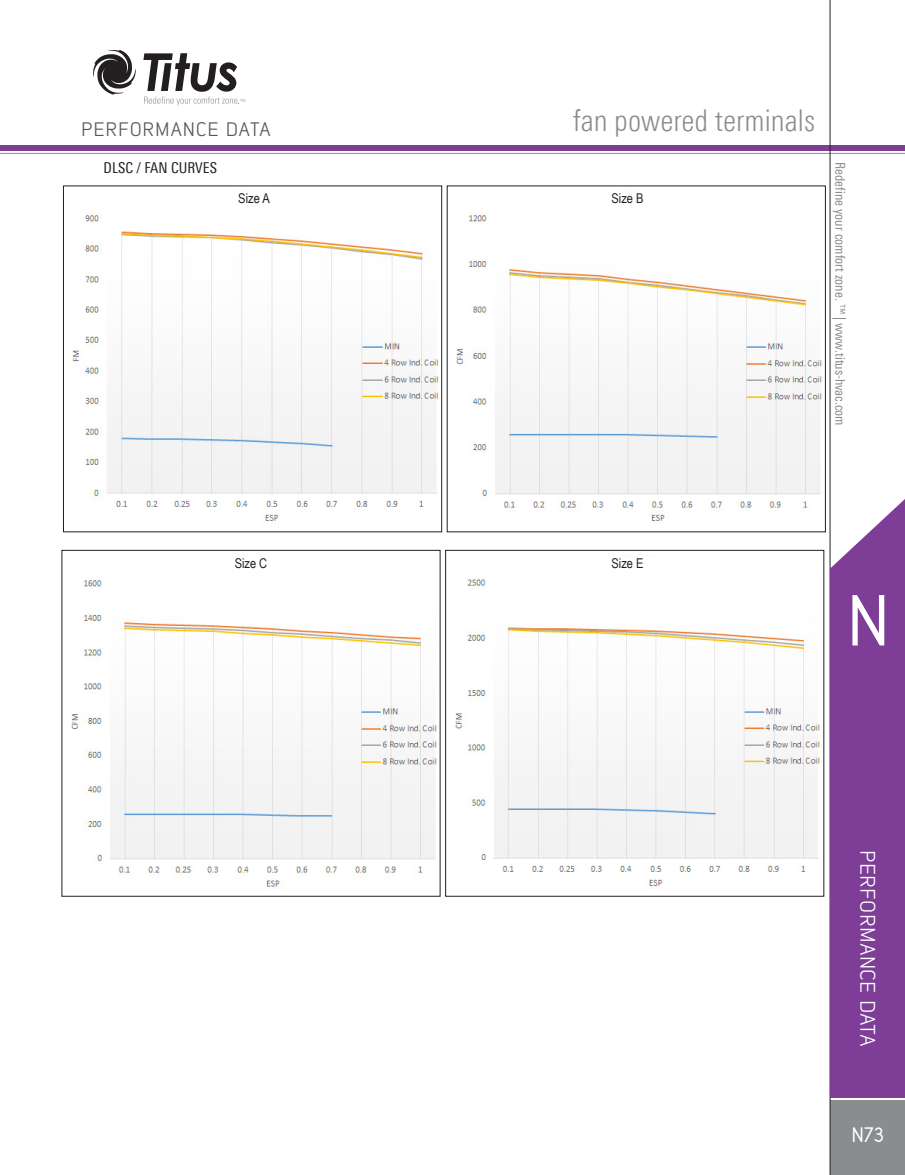
<style>
.page{position:relative;width:905px;height:1175px;background:#fff}
.page>*{position:absolute;margin:0;border:0;box-sizing:border-box;transform-origin:0 0}
.t1{font:500 72px "Lintel";color:#fff}
.t2{font:300 condensed 30px "LT Univers";color:#8a8c8f}
.t3{font:21px "Lintel";letter-spacing:.01em;color:#fff}
.t4{font:500 21px "Lintel";color:#fff}
.t5{font:19.5px "Lintel";letter-spacing:.035em;color:#57585a}
.Heading_4{font:condensed 15px "LT Univers";color:#231f20}
.t6{font:condensed 13.5px "LT Univers";color:#8a8c8f}
.t7{font:13.5px "Arial Narrow";color:#231f20}
</style>
<div class="page">
<img style="left:72px;top:215px;width:367px;height:306px">
<div style="left:63px;top:185px;width:379px;height:347px;border:1px solid #231f20"></div>
<img style="left:455px;top:214px;width:367px;height:308px">
<img style="left:70px;top:578px;width:367px;height:310px">
<img style="left:454px;top:579px;width:366px;height:307px">
<div style="left:445px;top:550px;width:379px;height:346px;border:1px solid #231f20"></div>
<svg style="left:93px;top:50px;width:43px;height:45px"></svg>
<svg style="left:143px;top:53px;width:102px;height:52px"></svg>
<hr style="left:0;top:153px;width:904px;height:1px;background:#8a8c8f">
<div style="left:0;top:146px;width:904px;height:5px;background:#7e3e98"></div>
<div style="left:830px;top:1100px;width:74px;height:74px;background:#8a8c8f"></div>
<hr style="left:829px;top:0;width:1px;height:1174px;background:#231f20">
<div style="left:830px;top:568px;width:74px;height:529px;background:#7e3e98"></div>
<svg style="left:830px;top:492px;width:74px;height:76px"></svg>
<h3 class="t5" style="left:81px;top:116px;width:191px">PERFORMANCE DATA</h3>
<h2 class="t2" style="left:573px;top:103px;width:244px">fan powered terminals</h2>
<p class="Heading_4" style="left:104px;top:159px;width:115px">DLSC / FAN CURVES</p>
<p class="t7" style="left:238px;top:189px;width:33px">Size A</p>
<p class="t7" style="left:611px;top:189px;width:33px">Size B</p>
<p class="t6" style="left:848px;top:162px;width:265px;rotate:90deg">Redefine your comfort zone. ™ | www.titus-hvac.com</p>
<p class="t7" style="left:235px;top:553px;width:34px">Size C</p>
<p class="t7" style="left:611px;top:553px;width:33px">Size E</p>
<h1 class="t1" style="left:848px;top:573px;width:41px">N</h1>
<h3 class="t3" style="left:882px;top:850px;width:198px;rotate:90deg">PERFORMANCE DATA</h3>
<h3 class="t4" style="left:852px;top:1121px;width:33px">N73</h3>
</div>
